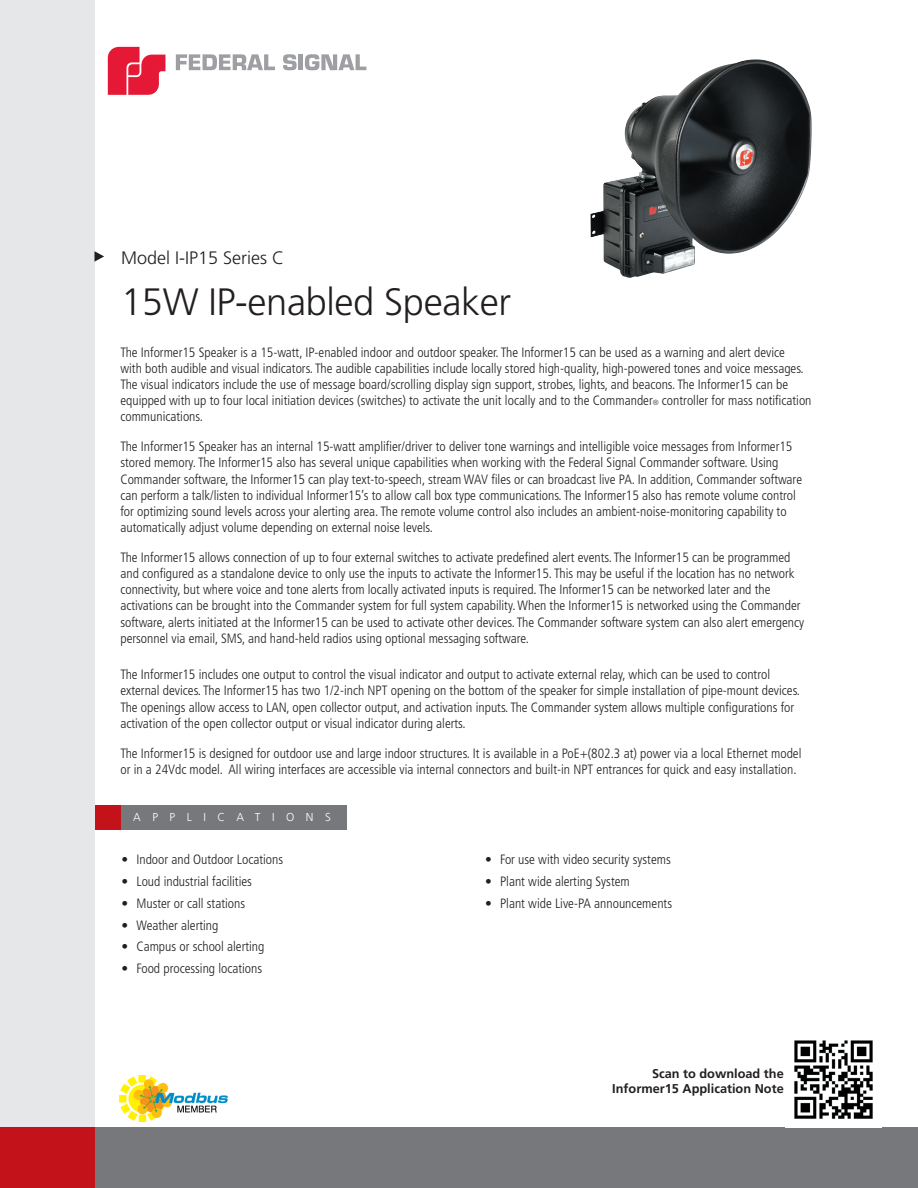
<style>
.page{position:relative;width:918px;height:1188px;background:#fff}
.page>*{position:absolute;margin:0;border:0;box-sizing:border-box;transform-origin:0 0}
.t1{font:300 38.1px "Frutiger LT Std";letter-spacing:-.01em;color:#231f20}
.t2{font:300 18px "Frutiger LT Std";color:#231f20}
.t3{font:300 condensed 13.5px/16.2px "Frutiger LT Std";color:#231f20}
.t4{font:700 12.75px/15.3px "Frutiger LT Std";color:#231f20;text-align:right}
.t5{font:300 11.55px "Frutiger LT Std";letter-spacing:1em;color:#fff}
.s1{font-size:7.5px}
</style>
<div class="page">
<div style="left:93px;top:1127px;width:825px;height:61px;background:#76787b"></div>
<div style="left:0;top:0;width:94px;height:1188px;background:#e6e7e9"></div>
<div style="left:0;top:1127px;width:94px;height:61px;background:#c4121a"></div>
<svg style="left:176px;top:54px;width:99px;height:16px"></svg>
<svg style="left:283px;top:54px;width:14px;height:16px"></svg>
<hr style="left:299px;top:54px;width:4px;height:16px;background:#9d9fa2">
<svg style="left:305px;top:54px;width:61px;height:16px"></svg>
<svg style="left:108px;top:47px;width:57px;height:48px"></svg>
<img style="left:794px;top:1040px;width:79px;height:79px">
<svg style="left:94px;top:251px;width:10px;height:11px"></svg>
<div style="left:119px;top:805px;width:228px;height:24px;background:#76787b"></div>
<img style="left:590px;top:59px;width:222px;height:219px">
<div style="left:95px;top:805px;width:25px;height:24px;background:#c4121a"></div>
<img style="left:118px;top:1075px;width:110px;height:47px">
<h2 class="t2" style="left:121px;top:248px;width:165px">Model I-IP15 Series C</h2>
<h1 class="t1" style="left:121px;top:280px;width:391px">15W IP-enabled Speaker</h1>
<p class="t3" style="left:120px;top:344px;width:693px">The Informer15 Speaker is a 15-watt, IP-enabled indoor and outdoor speaker. The Informer15 can be used as a warning and alert device<br>with both audible and visual indicators. The audible capabilities include locally stored high-quality, high-powered tones and voice messages.<br>The visual indicators include the use of message board/scrolling display sign support, strobes, lights, and beacons. The Informer15 can be equipped with up to four local initiation devices (switches) to activate the unit locally and to the Commander<span class="s1">®</span> controller for mass notification communications.</p>
<p class="t3" style="left:120px;top:439px;width:683px">The Informer15 Speaker has an internal 15-watt amplifier/driver to deliver tone warnings and intelligible voice messages from Informer15 stored memory. The Informer15 also has several unique capabilities when working with the Federal Signal Commander software. Using Commander software, the Informer15 can play text-to-speech, stream WAV files or can broadcast live PA. In addition, Commander software can perform a talk/listen to individual Informer15’s to allow call box type communications. The Informer15 also has remote volume control for optimizing sound levels across your alerting area. The remote volume control also includes an ambient-noise-monitoring capability to automatically adjust volume depending on external noise levels.</p>
<p class="t3" style="left:120px;top:549px;width:685px">The Informer15 allows connection of up to four external switches to activate predefined alert events. The Informer15 can be programmed and configured as a standalone device to only use the inputs to activate the Informer15. This may be useful if the location has no network connectivity, but where voice and tone alerts from locally activated inputs is required. The Informer15 can be networked later and the activations can be brought into the Commander system for full system capability. When the Informer15 is networked using the Commander software, alerts initiated at the Informer15 can be used to activate other devices. The Commander software system can also alert emergency personnel via email, SMS, and hand-held radios using optional messaging software.</p>
<p class="t3" style="left:120px;top:667px;width:681px">The Informer15 includes one output to control the visual indicator and output to activate external relay, which can be used to control external devices. The Informer15 has two 1/2-inch NPT opening on the bottom of the speaker for simple installation of pipe-mount devices.<br>The openings allow access to LAN, open collector output, and activation inputs. The Commander system allows multiple configurations for activation of the open collector output or visual indicator during alerts.</p>
<p class="t3" style="left:120px;top:745px;width:682px">The Informer15 is designed for outdoor use and large indoor structures. It is available in a PoE+(802.3 at) power via a local Ethernet model or in a 24Vdc model. All wiring interfaces are accessible via internal connectors and built-in NPT entrances for quick and easy installation.</p>
<p class="t5" style="left:133px;top:810px;width:199px">APPLICATIONS</p>
<p class="t3" style="left:121px;top:852px;width:163px">• Indoor and Outdoor Locations</p>
<p class="t3" style="left:121px;top:874px;width:132px">• Loud industrial facilities</p>
<p class="t3" style="left:121px;top:895px;width:125px">• Muster or call stations</p>
<p class="t3" style="left:121px;top:917px;width:99px">• Weather alerting</p>
<p class="t3" style="left:121px;top:939px;width:145px">• Campus or school alerting</p>
<p class="t3" style="left:121px;top:961px;width:142px">• Food processing locations</p>
<p class="t3" style="left:485px;top:852px;width:187px">• For use with video security systems</p>
<p class="t3" style="left:485px;top:874px;width:146px">• Plant wide alerting System</p>
<p class="t3" style="left:485px;top:895px;width:189px">• Plant wide Live-PA announcements</p>
<p class="t4" style="left:612px;top:1066px;width:173px">Scan to download the<br>Informer15 Application Note</p>
</div>
